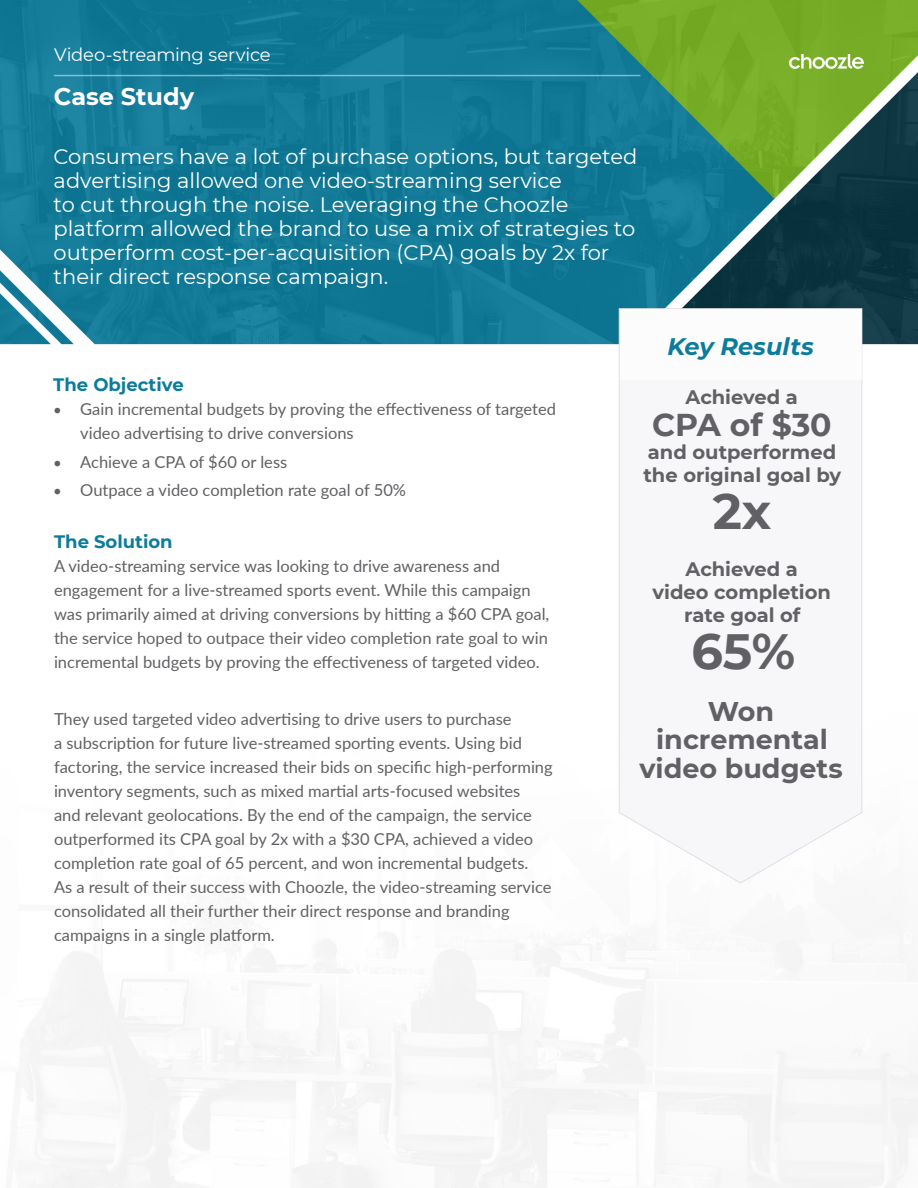
<style>
.page{position:relative;width:918px;height:1188px;background:#fff}
.page>*{position:absolute;margin:0;border:0;box-sizing:border-box;transform-origin:0 0}
.t1{font:700 49.5px "Montserrat";color:#616165}
.t2{font:700 31.5px "Montserrat";color:#616165}
.t3{font:700 27px/28.5px "Montserrat";color:#616165;text-align:center}
.t4{font:italic 700 24px "Montserrat";color:#0c7c9c}
.t5{font:700 24px "Montserrat";color:#fff}
.t6{font:21px/24px "Montserrat";color:#fff}
.t7{font:700 19.5px/23.4px "Montserrat";color:#616165}
.t8{font:700 18px "Montserrat";color:#0c7c9c}
.t9{font:18px "Montserrat";letter-spacing:-.015em;color:#fff}
.t10{font:16.5px/24px "Lato";color:#616165}
.s1{font-size:15px}
</style>
<div class="page">
<img style="left:0;top:0;width:918px;height:1188px">
<hr style="left:54px;top:75px;width:586px;height:1px;background:#f7f7fa">
<svg style="left:789px;top:54px;width:75px;height:15px"></svg>
<svg style="left:618px;top:308px;width:245px;height:576px"></svg>
<div style="left:620px;top:309px;width:241px;height:70px;background:#fff"></div>
<p class="t9" style="left:54px;top:42px;width:218px">Video-streaming service</p>
<h3 class="t5" style="left:54px;top:79px;width:142px">Case Study</h3>
<p class="t6" style="left:54px;top:143px;width:585px">Consumers have a lot of purchase options, but targeted advertising allowed one video-streaming service<br>to cut through the noise. Leveraging the Choozle platform allowed the brand to use a mix of strategies to outperform cost-per-acquisition (CPA) goals by 2x for their direct response campaign.</p>
<p class="t8" style="left:53px;top:372px;width:132px">The Objective</p>
<p class="t10" style="left:80px;top:397px;width:477px;text-indent:-27px"><span class="s1">•</span> Gain incremental budgets by proving the effectiveness of targeted video advertising to drive conversions</p>
<p class="t10" style="left:53px;top:449px;width:236px"><span class="s1">•</span> Achieve a CPA of $60 or less</p>
<p class="t10" style="left:53px;top:478px;width:354px"><span class="s1">•</span> Outpace a video completion rate goal of 50%</p>
<p class="t8" style="left:54px;top:528px;width:120px">The Solution</p>
<p class="t10" style="left:54px;top:553px;width:497px">A video-streaming service was looking to drive awareness and engagement for a live-streamed sports event. While this campaign was primarily aimed at driving conversions by hitting a $60 CPA goal, the service hoped to outpace their video completion rate goal to win incremental budgets by proving the effectiveness of targeted video.</p>
<p class="t10" style="left:54px;top:706px;width:500px">They used targeted video advertising to drive users to purchase<br>a subscription for future live-streamed sporting events. Using bid factoring, the service increased their bids on specific high-performing inventory segments, such as mixed martial arts-focused websites<br>and relevant geolocations. By the end of the campaign, the service outperformed its CPA goal by 2x with a $30 CPA, achieved a video completion rate goal of 65 percent, and won incremental budgets.<br>As a result of their success with Choozle, the video-streaming service consolidated all their further their direct response and branding campaigns in a single platform.</p>
<h3 class="t4" style="left:667px;top:330px;width:148px">Key Results</h3>
<p class="t7" style="left:686px;top:384px;width:114px">Achieved a</p>
<h2 class="t2" style="left:652px;top:402px;width:181px">CPA of $30</h2>
<p class="t7" style="left:643px;top:439px;width:199px">and outperformed the original goal by</p>
<h1 class="t1" style="left:713px;top:476px;width:60px">2x</h1>
<p class="t7" style="left:653px;top:556px;width:180px;text-align:center">Achieved a<br>video completion rate goal of</p>
<h1 class="t1" style="left:691px;top:616px;width:105px">65%</h1>
<h3 class="t3" style="left:639px;top:696px;width:205px">Won incremental video budgets</h3>
</div>
